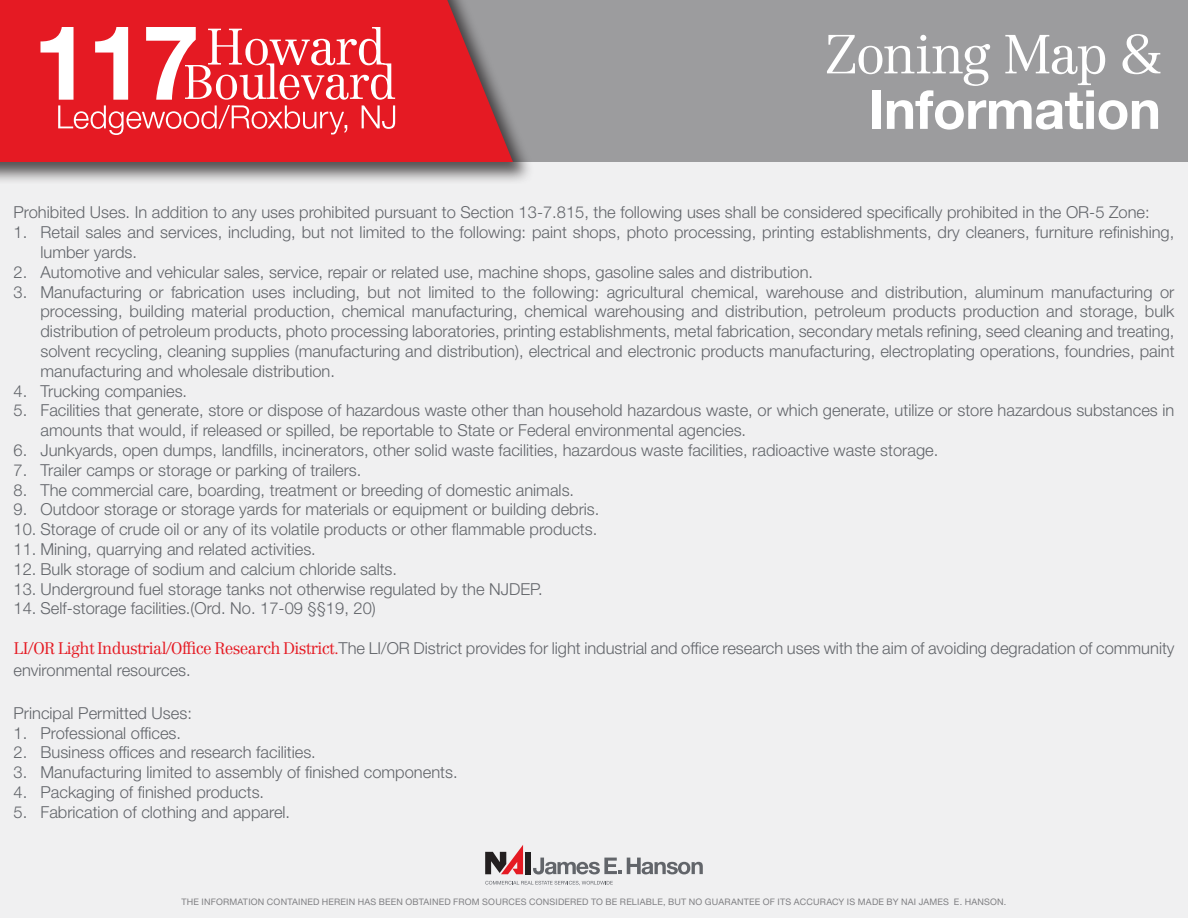
<style>
.page{position:relative;width:1188px;height:918px;background:#f0f0f1}
.page>*{position:absolute;margin:0;border:0;box-sizing:border-box;transform-origin:0 0}
.t1{font:700 54px/55.5px "Helvetica Neue LT Std";letter-spacing:-.01em;color:#fff;text-align:right}
.t2{font:300 16.5px/19.8px "Helvetica Neue LT Std";color:#62656a}
.Property_Headings{font:9px "Helvetica Neue LT Std";letter-spacing:.02em;color:#808083}
.s1{font-family:"Centennial LT Std";font-weight:300}
.s2{font-family:"Centennial LT Std";color:#e51a23}
</style>
<div class="page">
<div style="left:525px;top:852px;width:6px;height:22px;background:#231f20"></div>
<svg style="left:485px;top:845px;width:38px;height:29px"></svg>
<svg style="left:533px;top:858px;width:170px;height:17px"></svg>
<svg style="left:485px;top:881px;width:128px;height:4px"></svg>
<div style="left:0;top:0;width:1188px;height:162px;background:#9c9c9e"></div>
<div style="left:0;top:0;width:535px;height:185px;background:#231f20;opacity:.75"></div>
<svg style="left:0;top:0;width:513px;height:162px;fill:#e51a23"></svg>
<svg style="left:40px;top:27px;width:355px;height:108px"></svg>
<p class="t1" style="left:825px;top:25px;width:338px"><span class="s1">Zoning Map &amp;<br></span>Information</p>
<p class="t2" style="left:14px;top:202px;width:1138px">Prohibited Uses. In addition to any uses prohibited pursuant to Section 13-7.815, the following uses shall be considered specifically prohibited in the OR-5 Zone:</p>
<p class="t2" style="left:40px;top:222px;width:1135px;text-indent:-27px">1. Retail sales and services, including, but not limited to the following: paint shops, photo processing, printing establishments, dry cleaners, furniture refinishing, lumber yards.</p>
<p class="t2" style="left:14px;top:262px;width:801px">2. Automotive and vehicular sales, service, repair or related use, machine shops, gasoline sales and distribution.</p>
<p class="t2" style="left:40px;top:282px;width:1136px;text-align:justify;text-indent:-27px">3. Manufacturing or fabrication uses including, but not limited to the following: agricultural chemical, warehouse and distribution, aluminum manufacturing or processing, building material production, chemical manufacturing, chemical warehousing and distribution, petroleum products production and storage, bulk distribution of petroleum products, photo processing laboratories, printing establishments, metal fabrication, secondary metals refining, seed cleaning and treating, solvent recycling, cleaning supplies (manufacturing and distribution), electrical and electronic products manufacturing, electroplating operations, foundries, paint manufacturing and wholesale distribution.</p>
<p class="t2" style="left:14px;top:381px;width:175px">4. Trucking companies.</p>
<p class="t2" style="left:40px;top:400px;width:1136px;text-indent:-27px">5. Facilities that generate, store or dispose of hazardous waste other than household hazardous waste, or which generate, utilize or store hazardous substances in amounts that would, if released or spilled, be reportable to State or Federal environmental agencies.</p>
<p class="t2" style="left:14px;top:440px;width:926px">6. Junkyards, open dumps, landfills, incinerators, other solid waste facilities, hazardous waste facilities, radioactive waste storage.</p>
<p class="t2" style="left:14px;top:460px;width:349px">7. Trailer camps or storage or parking of trailers.</p>
<p class="t2" style="left:14px;top:480px;width:562px">8. The commercial care, boarding, treatment or breeding of domestic animals.</p>
<p class="t2" style="left:14px;top:499px;width:588px">9. Outdoor storage or storage yards for materials or equipment or building debris.</p>
<p class="t2" style="left:14px;top:519px;width:585px">10. Storage of crude oil or any of its volatile products or other flammable products.</p>
<p class="t2" style="left:14px;top:539px;width:304px">11. Mining, quarrying and related activities.</p>
<p class="t2" style="left:14px;top:559px;width:385px">12. Bulk storage of sodium and calcium chloride salts.</p>
<p class="t2" style="left:14px;top:579px;width:531px">13. Underground fuel storage tanks not otherwise regulated by the NJDEP.</p>
<p class="t2" style="left:14px;top:598px;width:364px">14. Self-storage facilities.(Ord. No. 17-09 §§19, 20)</p>
<p class="t2" style="left:14px;top:637px;width:1163px;line-height:21.6px"><span class="s2">LI/OR Light Industrial/Office Research District.</span>The LI/OR District provides for light industrial and office research uses with the aim of avoiding degradation of community environmental resources.</p>
<p class="t2" style="left:14px;top:703px;width:180px">Principal Permitted Uses:</p>
<p class="t2" style="left:14px;top:723px;width:169px">1. Professional offices.</p>
<p class="t2" style="left:14px;top:742px;width:304px">2. Business offices and research facilities.</p>
<p class="t2" style="left:14px;top:762px;width:446px">3. Manufacturing limited to assembly of finished components.</p>
<p class="t2" style="left:14px;top:782px;width:252px">4. Packaging of finished products.</p>
<p class="t2" style="left:14px;top:802px;width:278px">5. Fabrication of clothing and apparel.</p>
<p class="Property_Headings" style="left:182px;top:896px;width:826px">THE INFORMATION CONTAINED HEREIN HAS BEEN OBTAINED FROM SOURCES CONSIDERED TO BE RELIABLE, BUT NO GUARANTEE OF ITS ACCURACY IS MADE BY NAI JAMES E. HANSON.</p>
</div>
